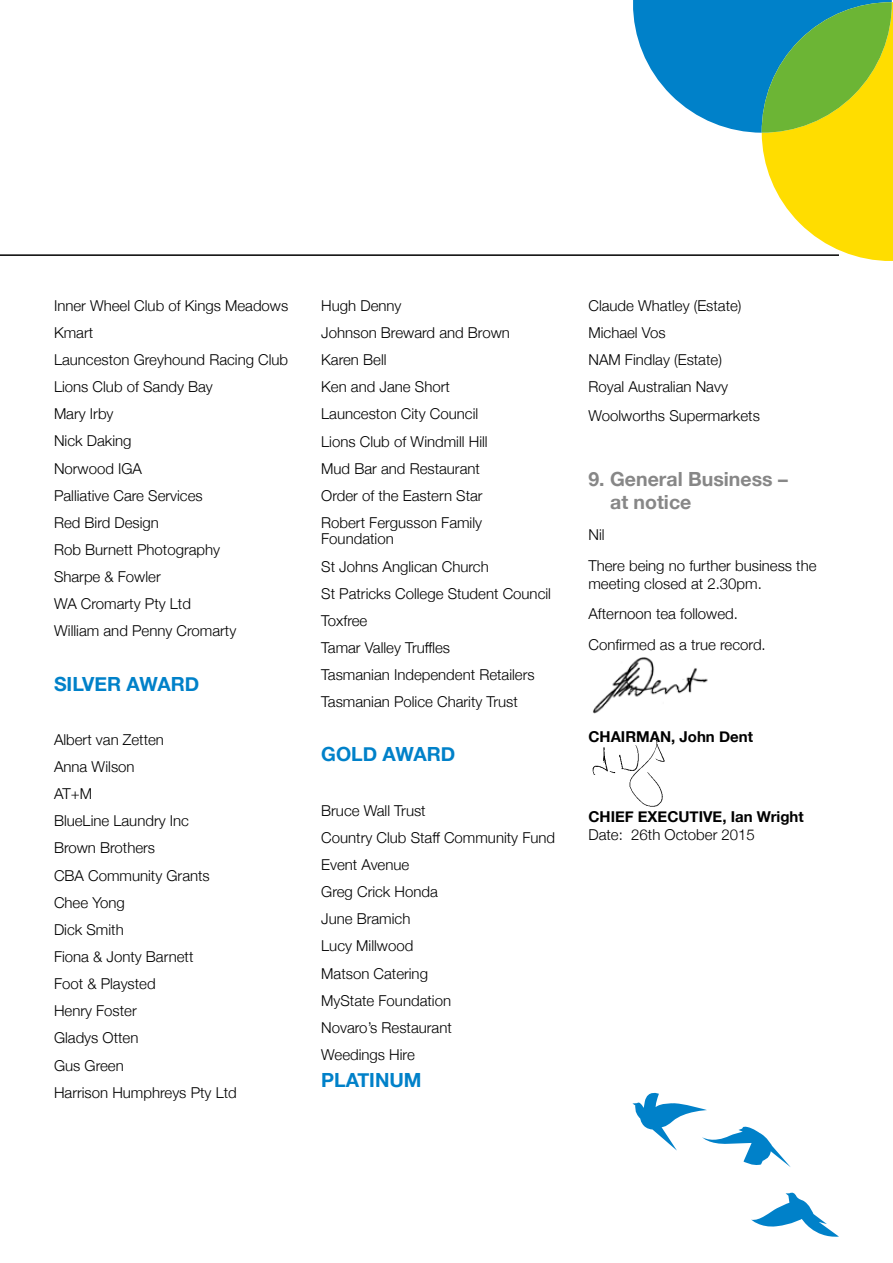
<style>
.page{position:relative;width:893px;height:1263px;background:#fff}
.page>*{position:absolute;margin:0;border:0;box-sizing:border-box;transform-origin:0 0}
.t1{font:700 19.5px "Helvetica Neue";color:#0081c9}
.t2{font:700 19.5px/23.4px "Helvetica Neue";color:#878787}
.t3{font:300 15px/27.2px "Helvetica Neue";color:#000}
.t4{font:700 15px "Helvetica Neue";color:#000}
</style>
<div class="page">
<img style="left:593px;top:657px;width:115px;height:57px">
<img style="left:592px;top:739px;width:73px;height:68px">
<hr style="left:0;top:254px;width:839px;height:2px;background:#000">
<svg style="left:620px;top:0;width:273px;height:261px"></svg>
<svg style="left:751px;top:1192px;width:88px;height:45px"></svg>
<svg style="left:632px;top:1092px;width:159px;height:75px"></svg>
<p class="t3" style="left:54px;top:291px;width:236px">Inner Wheel Club of Kings Meadows<br>Kmart<br>Launceston Greyhound Racing Club<br>Lions Club of Sandy Bay<br>Mary Irby<br>Nick Daking<br>Norwood IGA<br>Palliative Care Services<br>Red Bird Design<br>Rob Burnett Photography<br>Sharpe &amp; Fowler<br>WA Cromarty Pty Ltd<br>William and Penny Cromarty</p>
<h1 class="t1" style="left:54px;top:668px;width:147px">SILVER AWARD</h1>
<p class="t3" style="left:54px;top:725px;width:184px">Albert van Zetten<br>Anna Wilson<br>AT+M<br>BlueLine Laundry Inc<br>Brown Brothers<br>CBA Community Grants<br>Chee Yong<br>Dick Smith<br>Fiona &amp; Jonty Barnett<br>Foot &amp; Playsted<br>Henry Foster<br>Gladys Otten<br>Gus Green<br>Harrison Humphreys Pty Ltd</p>
<p class="t3" style="left:321px;top:291px;width:190px">Hugh Denny<br>Johnson Breward and Brown<br>Karen Bell<br>Ken and Jane Short<br>Launceston City Council<br>Lions Club of Windmill Hill<br>Mud Bar and Restaurant<br>Order of the Eastern Star<br>Robert Fergusson Family</p>
<p class="t3" style="left:321px;top:525px;width:231px">Foundation<br>St Johns Anglican Church<br>St Patricks College Student Council<br>Toxfree<br>Tamar Valley Truffles<br>Tasmanian Independent Retailers<br>Tasmanian Police Charity Trust</p>
<h1 class="t1" style="left:321px;top:739px;width:136px">GOLD AWARD</h1>
<p class="t3" style="left:321px;top:796px;width:235px">Bruce Wall Trust<br>Country Club Staff Community Fund<br>Event Avenue<br>Greg Crick Honda<br>June Bramich<br>Lucy Millwood<br>Matson Catering<br>MyState Foundation<br>Novaro’s Restaurant<br>Weedings Hire</p>
<h1 class="t1" style="left:321px;top:1065px;width:102px">PLATINUM</h1>
<p class="t3" style="left:588px;top:291px;width:155px">Claude Whatley (Estate)<br>Michael Vos<br>NAM Findlay (Estate)<br>Royal Australian Navy</p>
<p class="t3" style="left:588px;top:401px;width:173px">Woolworths Supermarkets</p>
<h1 class="t2" style="left:610px;top:467px;width:179px;text-indent:-22px">9. General Business – at notice</h1>
<p class="t3" style="left:588px;top:518px;width:230px;line-height:30.8px">Nil<br>There being no further business the</p>
<p class="t3" style="left:588px;top:567px;width:179px;line-height:30.8px">meeting closed at 2.30pm.<br>Afternoon tea followed.<br>Confirmed as a true record.</p>
<p class="t4" style="left:588px;top:725px;width:166px">CHAIRMAN, John Dent</p>
<p class="t4" style="left:588px;top:805px;width:217px">CHIEF EXECUTIVE, Ian Wright</p>
<p class="t3" style="left:588px;top:820px;width:168px">Date: 26th October 2015</p>
</div>
